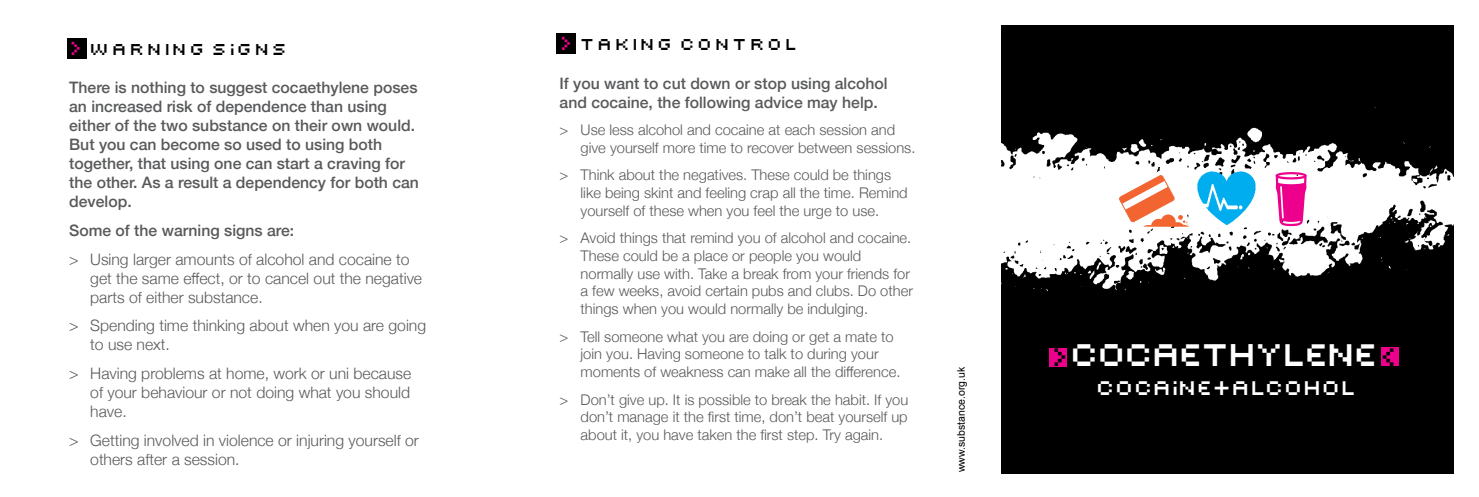
<style>
.page{position:relative;width:1479px;height:497px;background:#fff}
.page>*{position:absolute;margin:0;border:0;box-sizing:border-box;transform-origin:0 0}
.t1{font:34.82px "Sevenet Regular Vectorized";letter-spacing:-.22em;color:#fff}
.t2{font:21.88px "Sevenet Regular Vectorized";letter-spacing:-.14em;color:#fff}
.t3{font:17.5px "Sevenet Regular Vectorized";color:#000}
.t4{font:500 15.75px/18.9px "Helvetica Neue";color:#58595b}
.t5{font:300 15.75px/18.9px "Helvetica Neue";color:#58595b}
.t6{font:300 14.7px/17.7px "Helvetica Neue";color:#58595b}
.t7{font:10.5px "Arial";color:#000}
.s1{font-size:21px;color:#ec008c}
.s2{font-size:28.18px;color:#000}
</style>
<div class="page">
<div style="left:556px;top:33px;width:19px;height:20px;background:#000"></div>
<div style="left:67px;top:38px;width:20px;height:20px;background:#000"></div>
<div style="left:1001px;top:25px;width:452px;height:448px;background:#000"></div>
<img style="left:1001px;top:103px;width:453px;height:253px">
<img style="left:1184px;top:156px;width:85px;height:72px">
<div style="left:1380px;top:347px;width:18px;height:18px;background:#ec008c"></div>
<div style="left:1049px;top:347px;width:18px;height:18px;background:#ec008c"></div>
<svg style="left:1118px;top:174px;width:72px;height:53px"></svg>
<svg style="left:1274px;top:172px;width:32px;height:54px"></svg>
<p class="t3" style="left:69px;top:41px;width:221px"><span class="s1">&gt;</span> WARNING SIGNS</p>
<p class="t4" style="left:69px;top:77px;width:351px">There is nothing to suggest cocaethylene poses an increased risk of dependence than using either of the two substance on their own would.<br>But you can become so used to using both together, that using one can start a craving for the other. As a result a dependency for both can develop.</p>
<p class="t4" style="left:69px;top:219px;width:226px">Some of the warning signs are:</p>
<p class="t5" style="left:90px;top:248px;width:333px;text-indent:-21px">&gt; Using larger amounts of alcohol and cocaine to get the same effect, or to cancel out the negative parts of either substance.</p>
<p class="t5" style="left:90px;top:315px;width:337px;text-indent:-21px">&gt; Spending time thinking about when you are going to use next.</p>
<p class="t5" style="left:90px;top:362px;width:322px;text-align:justify;text-indent:-21px">&gt; Having problems at home, work or uni because of your behaviour or not doing what you should have.</p>
<p class="t5" style="left:90px;top:429px;width:330px;text-indent:-21px">&gt; Getting involved in violence or injuring yourself or others after a session.</p>
<p class="t3" style="left:559px;top:36px;width:241px"><span class="s1">&gt;</span> TAKING CONTROL</p>
<p class="t4" style="left:559px;top:72px;width:329px">If you want to cut down or stop using alcohol and cocaine, the following advice may help.</p>
<p class="t6" style="left:580px;top:120px;width:336px;text-indent:-21px">&gt; Use less alcohol and cocaine at each session and give yourself more time to recover between sessions.</p>
<p class="t6" style="left:580px;top:165px;width:329px;text-indent:-21px">&gt; Think about the negatives. These could be things like being skint and feeling crap all the time. Remind yourself of these when you feel the urge to use.</p>
<p class="t6" style="left:580px;top:228px;width:334px;text-indent:-21px">&gt; Avoid things that remind you of alcohol and cocaine.<br>These could be a place or people you would normally use with. Take a break from your friends for a few weeks, avoid certain pubs and clubs. Do other things when you would normally be indulging.</p>
<p class="t6" style="left:580px;top:326px;width:321px;text-indent:-21px">&gt; Tell someone what you are doing or get a mate to join you. Having someone to talk to during your moments of weakness can make all the difference.</p>
<p class="t6" style="left:580px;top:389px;width:329px;text-align:justify;text-indent:-21px">&gt; Don’t give up. It is possible to break the habit. If you don’t manage it the first time, don’t beat yourself up about it, you have taken the first step. Try again.</p>
<p class="t7" style="left:954px;top:471px;width:107px;rotate:-90deg">www.substance.org.uk</p>
<h1 class="t1" style="left:1051px;top:339px;width:350px"><span class="s2">&gt;</span>COCAETHYLENE<span class="s2">&lt;</span></h1>
<h2 class="t2" style="left:1095px;top:378px;width:265px">COCAINE+ALCOHOL</h2>
</div>
